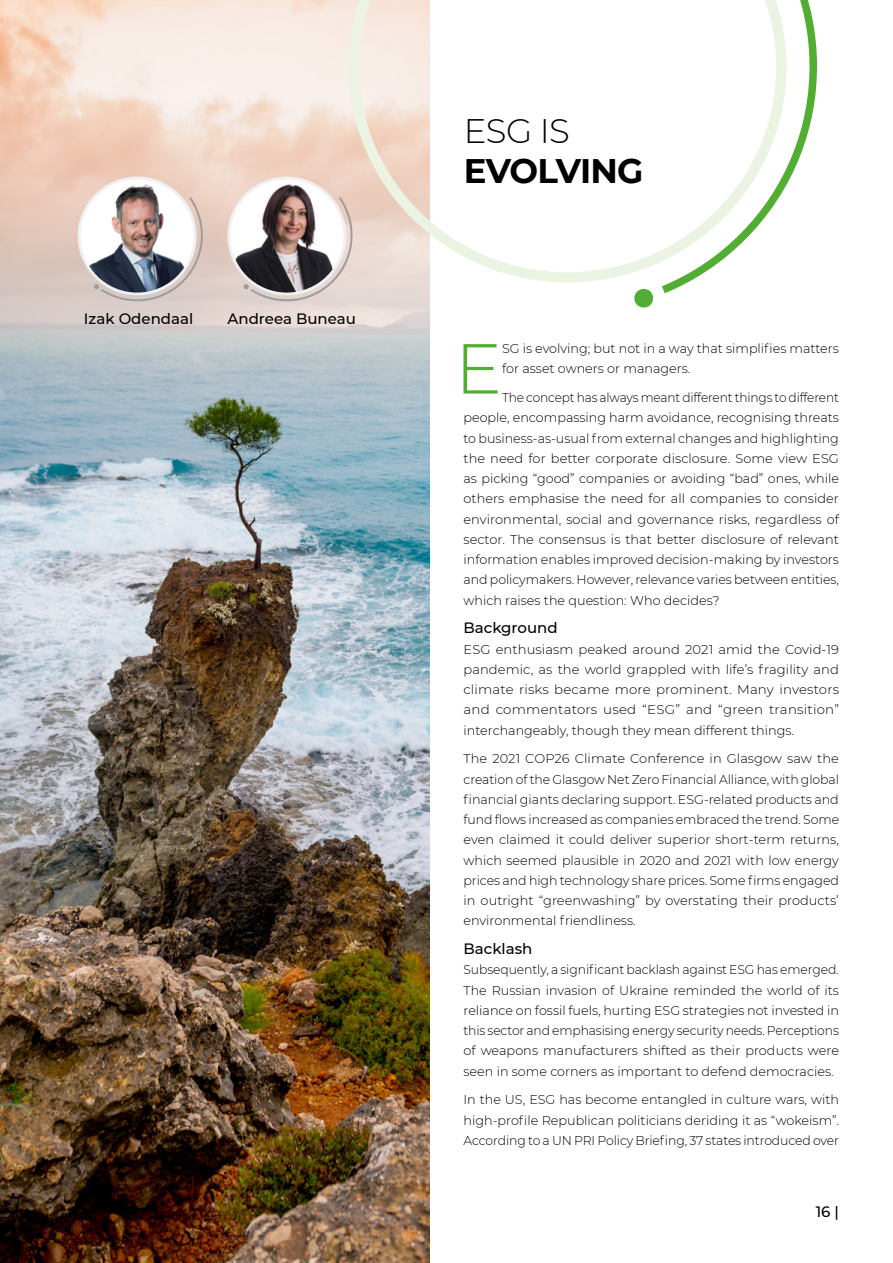
<style>
.page{position:relative;width:893px;height:1263px;background:#fff}
.page>*{position:absolute;margin:0;border:0;box-sizing:border-box;transform-origin:0 0}
.t1{font:300 70.65px "Montserrat";color:#52ae32}
.t2{font:700 34.05px "Montserrat";letter-spacing:-.03em;color:#000}
.t3{font:300 34.05px "Montserrat";color:#000}
.t4{font:500 15px "Montserrat";color:#000}
.t5{font:300 12.75px/20.2px "Montserrat";color:#000;text-align:justify}
.t6{font:300 12.75px/20.2px "Montserrat";color:#000;text-align:justify;scale:.96 1}
</style>
<div class="page">
<img style="left:0;top:0;width:429px;height:1263px">
<svg style="left:349px;top:0;width:219px;height:282px"></svg>
<svg style="left:568px;top:0;width:249px;height:293px"></svg>
<svg style="left:633px;top:288px;width:21px;height:20px"></svg>
<svg style="left:70px;top:168px;width:135px;height:135px"></svg>
<svg style="left:219px;top:168px;width:135px;height:135px"></svg>
<p class="t4" style="left:84px;top:308px;width:111px">Izak Odendaal</p>
<p class="t4" style="left:227px;top:308px;width:130px">Andreea Buneau</p>
<h2 class="t3" style="left:464px;top:108px;width:107px">ESG IS</h2>
<h2 class="t2" style="left:464px;top:146px;width:181px">EVOLVING</h2>
<h1 class="t1" style="left:455px;top:320px;width:49px">E</h1>
<p class="t5" style="left:502px;top:338px;width:338px">SG is evolving; but not in a way that simplifies matters for asset owners or managers.</p>
<p class="t6" style="left:463px;top:387px;width:393px;text-indent:39px">The concept has always meant different things to different people, encompassing harm avoidance, recognising threats to business-as-usual from external changes and highlighting the need for better corporate disclosure. Some view ESG as picking “good” companies or avoiding “bad” ones, while others emphasise the need for all companies to consider environmental, social and governance risks, regardless of sector. The consensus is that better disclosure of relevant information enables improved decision-making by investors and policymakers. However, relevance varies between entities, which raises the question: Who decides?</p>
<p class="t4" style="left:463px;top:617px;width:96px">Background</p>
<p class="t5" style="left:463px;top:638px;width:377px">ESG enthusiasm peaked around 2021 amid the Covid-19 pandemic, as the world grappled with life’s fragility and climate risks became more prominent. Many investors and commentators used “ESG” and “green transition” interchangeably, though they mean different things.</p>
<p class="t5" style="left:463px;top:748px;width:377px">The 2021 COP26 Climate Conference in Glasgow saw the creation of the Glasgow Net Zero Financial Alliance, with global financial giants declaring support. ESG-related products and fund flows increased as companies embraced the trend. Some even claimed it could deliver superior short-term returns, which seemed plausible in 2020 and 2021 with low energy prices and high technology share prices. Some firms engaged in outright “greenwashing” by overstating their products’ environmental friendliness.</p>
<p class="t4" style="left:463px;top:938px;width:70px">Backlash</p>
<p class="t5" style="left:463px;top:959px;width:377px">Subsequently, a significant backlash against ESG has emerged.<br>The Russian invasion of Ukraine reminded the world of its reliance on fossil fuels, hurting ESG strategies not invested in this sector and emphasising energy security needs. Perceptions of weapons manufacturers shifted as their products were seen in some corners as important to defend democracies.</p>
<p class="t5" style="left:463px;top:1089px;width:377px">In the US, ESG has become entangled in culture wars, with high-profile Republican politicians deriding it as “wokeism”.<br>According to a UN PRI Policy Briefing, 37 states introduced over</p>
<p class="t4" style="left:816px;top:1201px;width:25px">16 |</p>
</div>
